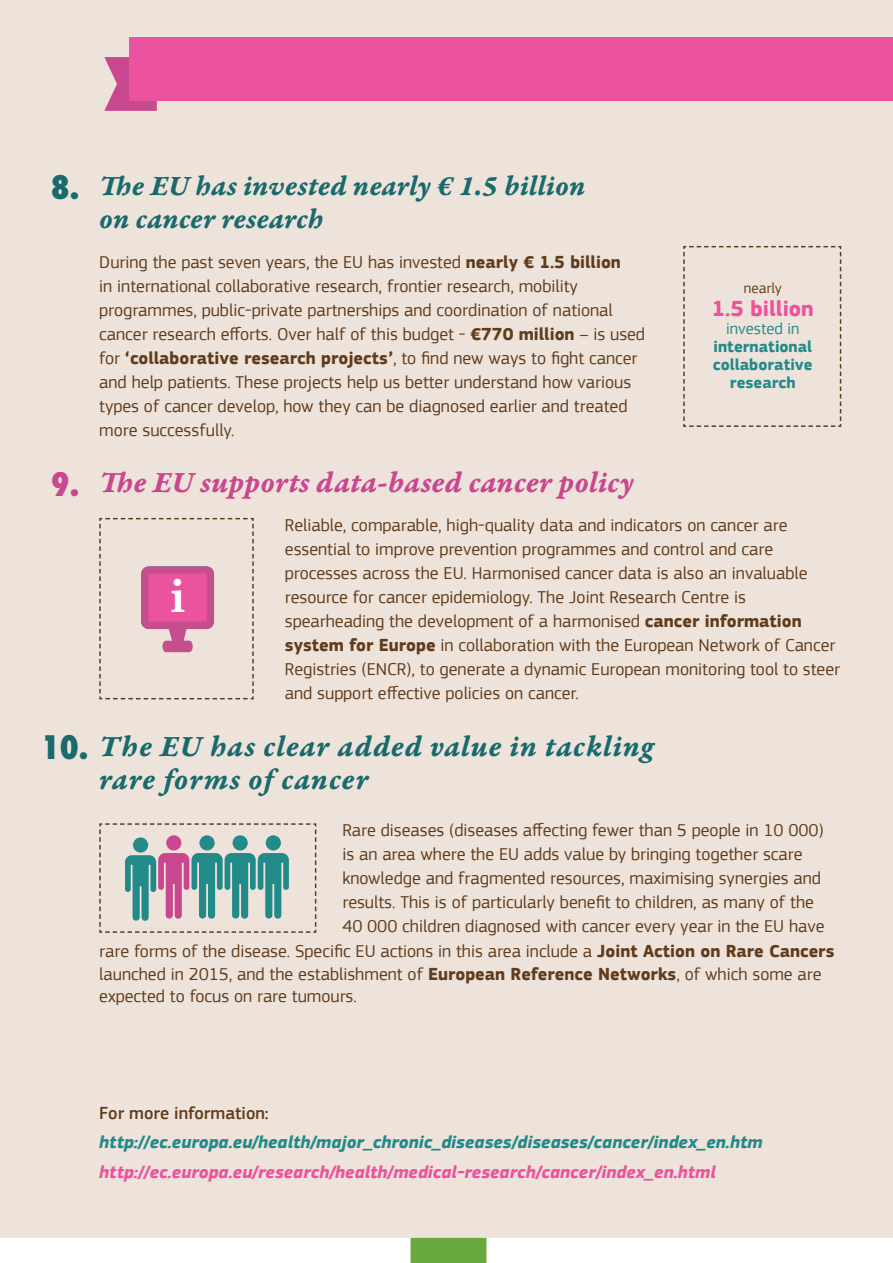
<style>
.page{position:relative;width:893px;height:1263px;background:#fff}
.page>*{position:absolute;margin:0;border:0;box-sizing:border-box;transform-origin:0 0}
.t1{font:700 46.35px "Century Schoolbook";color:#fff}
.t2{font:31.5px/33px "Garamond Premr Pro Bd It Capt";letter-spacing:.025em;color:#196a6d}
.t3{font:31.5px "Garamond Premr Pro Bd It Capt";letter-spacing:.005em;color:#c9478f}
.t4{font:800 condensed 31.5px "Futura Std";color:#196a6d}
.t5{font:800 condensed 31.5px "Futura Std";color:#c9478f}
.t6{font:30px/33px "Garamond Premr Pro Bd It Capt";color:#196a6d}
.t7{font:700 22.5px "EC Square Sans Pro";color:#ec539f}
.t8{font:18px/24px "EC Square Sans Pro";color:#613c1c}
.t9{font:italic 700 18px "EC Square Sans Pro";color:#238a8a}
.t10{font:italic 700 18px "EC Square Sans Pro";color:#ec539f}
.t11{font:500 18px "EC Square Sans Pro";color:#613c1c}
.t12{font:700 16.5px/18px "EC Square Sans Pro";color:#238a8a;text-align:center}
.t13{font:15px "EC Square Sans Pro";color:#613c1c}
.s1{font-weight:700}
.s2{font-weight:400}
</style>
<div class="page">
<div style="left:0;top:0;width:893px;height:1238px;background:#eee3da"></div>
<svg style="left:99px;top:517px;width:155px;height:183px"></svg>
<svg style="left:99px;top:823px;width:218px;height:110px"></svg>
<div style="left:266px;top:835px;width:15px;height:15px;background:#238a8a;border-radius:50%"></div>
<div style="left:133px;top:837px;width:15px;height:16px;background:#238a8a;border-radius:50%"></div>
<svg style="left:683px;top:245px;width:159px;height:182px"></svg>
<svg style="left:104px;top:57px;width:53px;height:54px"></svg>
<div style="left:129px;top:38px;width:764px;height:63px;background:#ec539f"></div>
<div style="left:411px;top:1238px;width:75px;height:25px;background:#68a83c"></div>
<p class="t4" style="left:51px;top:168px;width:30px">8.</p>
<p class="t6" style="left:99px;top:171px;width:487px">The EU has invested nearly € 1.5 billion on cancer research</p>
<p class="t8" style="left:99px;top:250px;width:547px">During the past seven years, the EU has invested <span class="s1">nearly € 1.5 billion<br></span>in international collaborative research, frontier research, mobility programmes, public-private partnerships and coordination of national cancer research efforts. Over half of this budget - <span class="s1">€770 million</span> – is used for <span class="s1">‘collaborative research projects’</span>, to find new ways to fight cancer and help patients. These projects help us better understand how various types of cancer develop, how they can be diagnosed earlier and treated more successfully.</p>
<p class="t5" style="left:51px;top:464px;width:30px">9.</p>
<p class="t3" style="left:99px;top:463px;width:536px">The EU supports data-based cancer policy</p>
<p class="t13" style="left:744px;top:279px;width:40px">nearly</p>
<p class="t7" style="left:712px;top:295px;width:103px">1.5 billion</p>
<p class="t12" style="left:713px;top:320px;width:101px"><span class="s2">invested in </span>international collaborative</p>
<p class="t12" style="left:730px;top:374px;width:67px">research</p>
<h1 class="t1" style="left:169px;top:567px;width:19px">i</h1>
<p class="t8" style="left:285px;top:514px;width:557px">Reliable, comparable, high-quality data and indicators on cancer are essential to improve prevention programmes and control and care processes across the EU. Harmonised cancer data is also an invaluable resource for cancer epidemiology. The Joint Research Centre is spearheading the development of a harmonised <span class="s1">cancer information system for Europe</span> in collaboration with the European Network of Cancer Registries (ENCR), to generate a dynamic European monitoring tool to steer and support effective policies on cancer.</p>
<p class="t4" style="left:41px;top:728px;width:49px">10.</p>
<p class="t2" style="left:99px;top:731px;width:556px">The EU has clear added value in tackling rare forms of cancer</p>
<p class="t8" style="left:342px;top:818px;width:484px">Rare diseases (diseases affecting fewer than 5 people in 10 000) is an area where the EU adds value by bringing together scare knowledge and fragmented resources, maximising synergies and results. This is of particularly benefit to children, as many of the 40 000 children diagnosed with cancer every year in the EU have</p>
<p class="t8" style="left:99px;top:940px;width:737px;line-height:22.5px">rare forms of the disease. Specific EU actions in this area include a <span class="s1">Joint Action on Rare Cancers </span>launched in 2015, and the establishment of <span class="s1">European Reference Networks</span>, of which some are expected to focus on rare tumours.</p>
<p class="t11" style="left:99px;top:1102px;width:171px">For more information:</p>
<p class="t9" style="left:99px;top:1131px;width:665px">http://ec.europa.eu/health/major_chronic_diseases/diseases/cancer/index_en.htm</p>
<p class="t10" style="left:99px;top:1161px;width:618px">http://ec.europa.eu/research/health/medical-research/cancer/index_en.html</p>
</div>
